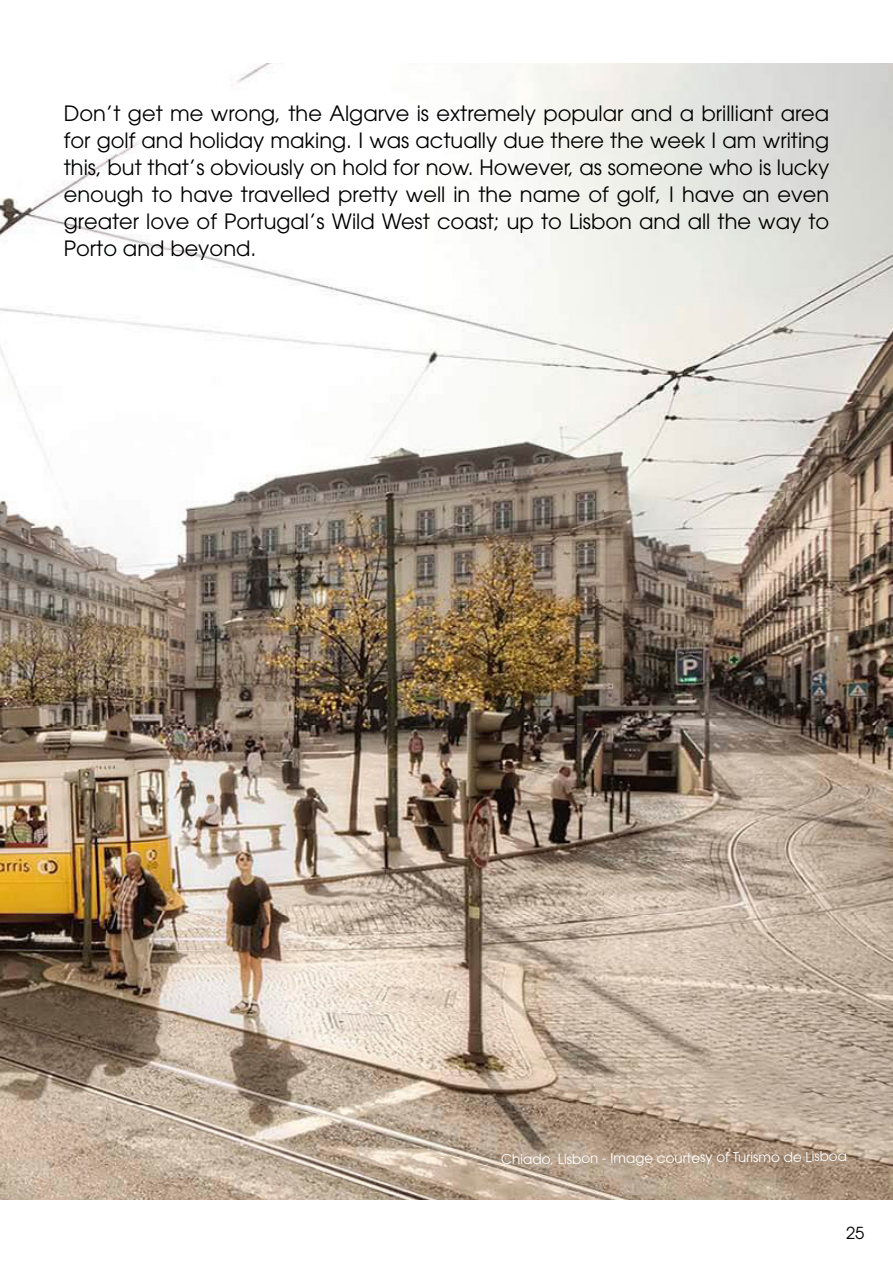
<style>
.page{position:relative;width:893px;height:1263px;background:#fff}
.page>*{position:absolute;margin:0;border:0;box-sizing:border-box;transform-origin:0 0}
.t1{font:21px/27px "ITC Avant Garde Pro";color:#000;text-align:justify}
.t2{font:16.5px "ITC Avant Garde Pro";color:#000}
.t3{font:13.5px "ITC Avant Garde Pro";letter-spacing:-.01em;color:#fff}
</style>
<div class="page">
<img style="left:0;top:64px;width:893px;height:1135px">
<p class="t1" style="left:64px;top:99px;width:767px">Don’t get me wrong, the Algarve is extremely popular and a brilliant area for golf and holiday making. I was actually due there the week I am writing this, but that’s obviously on hold for now. However, as someone who is lucky enough to have travelled pretty well in the name of golf, I have an even greater love of Portugal’s Wild West coast; up to Lisbon and all the way to Porto and beyond.</p>
<p class="t3" style="left:501px;top:1149px;width:347px">Chiado, Lisbon - Image courtesy of Turismo de Lisboa</p>
<p class="t2" style="left:846px;top:1222px;width:20px">25</p>
</div>
